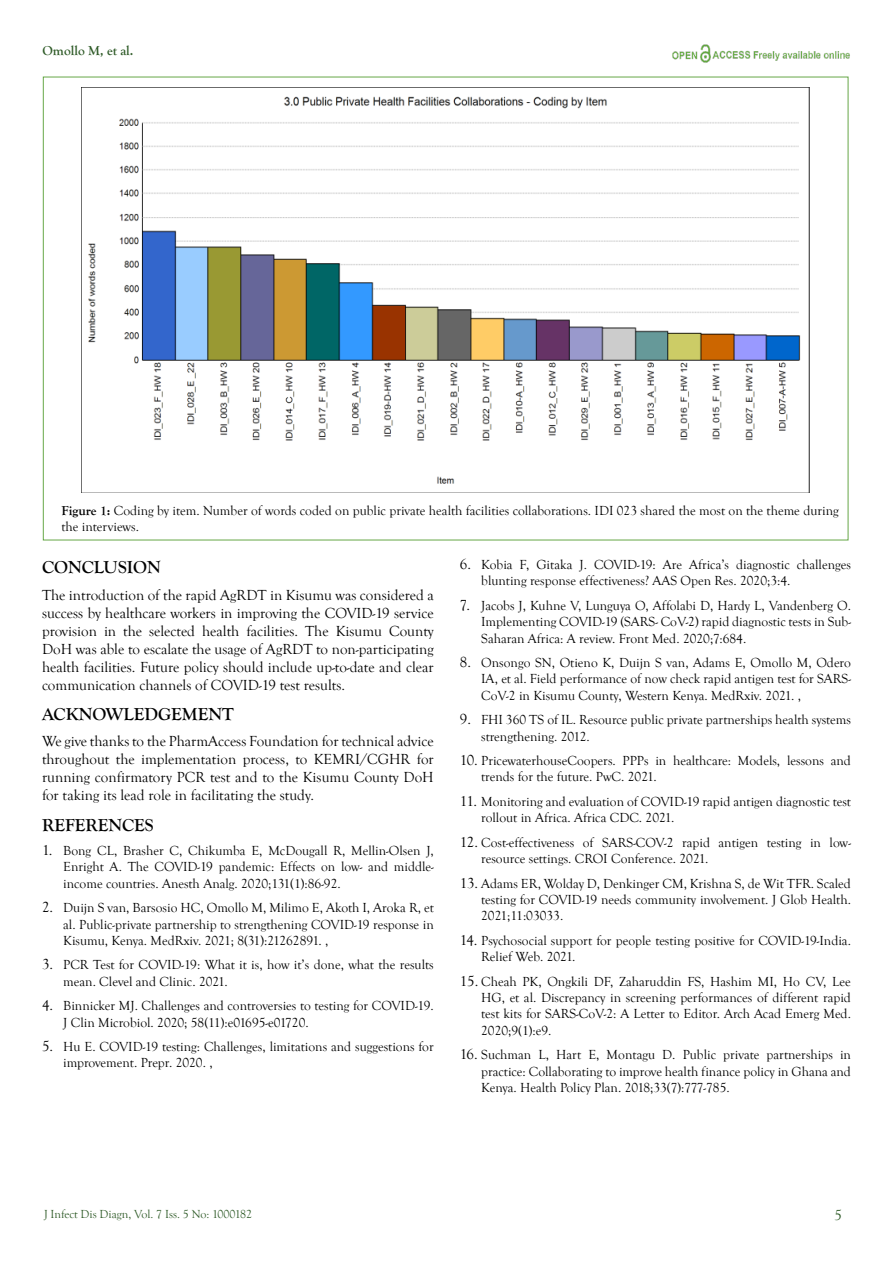
<style>
.page{position:relative;width:893px;height:1263px;background:#fff}
.page>*{position:absolute;margin:0;border:0;box-sizing:border-box;transform-origin:0 0}
.t1{font:700 18px "Goudy Old Style T";color:#000}
.Body_Text_First_Inde{font:15px/18px "Goudy Old Style T";color:#000;text-align:justify}
.t2{font:15px "Goudy Old Style T";color:#2f5b28}
.t3{font:13.5px/16.2px "Goudy Old Style T";color:#000}
.t4{font:700 13.5px "Goudy Old Style T";color:#2f5b28}
.t5{font:12px "Goudy Old Style T";color:#2f5b28}
.s1{font-weight:700}
.s2{font-size:15px}
</style>
<div class="page">
<img style="left:672px;top:44px;width:178px;height:19px">
<img style="left:82px;top:88px;width:727px;height:405px">
<p class="t4" style="left:43px;top:43px;width:92px">Omollo M, et al.</p>
<p class="t3" style="left:62px;top:502px;width:779px"><span class="s1">Figure 1:</span> Coding by item. Number of words coded on public private health facilities collaborations. IDI 023 shared the most on the theme during the interviews.</p>
<p class="t1" style="left:42px;top:557px;width:120px">CONCLUSION</p>
<p class="Body_Text_First_Inde" style="left:42px;top:586px;width:393px">The introduction of the rapid AgRDT in Kisumu was considered a success by healthcare workers in improving the COVID-19 service provision in the selected health facilities. The Kisumu County DoH was able to escalate the usage of AgRDT to non-participating health facilities. Future policy should include up-to-date and clear communication channels of COVID-19 test results.</p>
<p class="t1" style="left:42px;top:704px;width:193px">ACKNOWLEDGEMENT</p>
<p class="Body_Text_First_Inde" style="left:42px;top:733px;width:393px">We give thanks to the PharmAccess Foundation for technical advice throughout the implementation process, to KEMRI/CGHR for running confirmatory PCR test and to the Kisumu County DoH for taking its lead role in facilitating the study.</p>
<p class="t1" style="left:42px;top:814px;width:113px">REFERENCES</p>
<p class="t3" style="left:63px;top:843px;width:372px;text-align:justify;text-indent:-21px"><span class="s2">1.</span> Bong CL, Brasher C, Chikumba E, McDougall R, Mellin-Olsen J, Enright A. The COVID-19 pandemic: Effects on low- and middle&shy;income countries. Anesth Analg. 2020;131(1):86-92.</p>
<p class="t3" style="left:63px;top:900px;width:372px;text-align:justify;text-indent:-21px"><span class="s2">2.</span> Duijn S van, Barsosio HC, Omollo M, Milimo E, Akoth I, Aroka R, et al. Public-private partnership to strengthening COVID-19 response in Kisumu, Kenya. MedRxiv. 2021; 8(31):21262891. ,</p>
<p class="t3" style="left:63px;top:957px;width:372px;text-indent:-21px"><span class="s2">3.</span> PCR Test for COVID-19: What it is, how it’s done, what the results mean. Clevel and Clinic. 2021.</p>
<p class="t3" style="left:63px;top:998px;width:372px;text-indent:-21px"><span class="s2">4.</span> Binnicker MJ. Challenges and controversies to testing for COVID-19.<br>J Clin Microbiol. 2020; 58(11):e01695-e01720.</p>
<p class="t3" style="left:63px;top:1039px;width:372px;text-indent:-21px"><span class="s2">5.</span> Hu E. COVID-19 testing: Challenges, limitations and suggestions for improvement. Prepr. 2020. ,</p>
<p class="t3" style="left:481px;top:557px;width:371px;text-indent:-21px"><span class="s2">6.</span> Kobia F, Gitaka J. COVID-19: Are Africa’s diagnostic challenges blunting response effectiveness? AAS Open Res. 2020;3:4.</p>
<p class="t3" style="left:481px;top:598px;width:371px;text-align:justify;text-indent:-21px"><span class="s2">7.</span> Jacobs J, Kuhne V, Lunguya O, Affolabi D, Hardy L, Vandenberg O.<br>Implementing COVID-19 (SARS- CoV-2) rapid diagnostic tests in Sub-Saharan Africa: A review. Front Med. 2020;7:684.</p>
<p class="t3" style="left:481px;top:655px;width:371px;text-align:justify;text-indent:-21px"><span class="s2">8.</span> Onsongo SN, Otieno K, Duijn S van, Adams E, Omollo M, Odero IA, et al. Field performance of now check rapid antigen test for SARS-CoV-2 in Kisumu County, Western Kenya. MedRxiv. 2021. ,</p>
<p class="t3" style="left:481px;top:712px;width:371px;text-indent:-21px"><span class="s2">9.</span> FHI 360 TS of IL. Resource public private partnerships health systems strengthening. 2012.</p>
<p class="t3" style="left:481px;top:753px;width:371px;text-indent:-21px"><span class="s2">10.</span> PricewaterhouseCoopers. PPPs in healthcare: Models, lessons and trends for the future. PwC. 2021.</p>
<p class="t3" style="left:481px;top:794px;width:371px;text-indent:-21px"><span class="s2">11.</span> Monitoring and evaluation of COVID-19 rapid antigen diagnostic test rollout in Africa. Africa CDC. 2021.</p>
<p class="t3" style="left:481px;top:835px;width:371px;text-indent:-21px"><span class="s2">12.</span> Cost-effectiveness of SARS-COV-2 rapid antigen testing in low&shy;resource settings. CROI Conference. 2021.</p>
<p class="t3" style="left:481px;top:876px;width:371px;text-align:justify;text-indent:-21px"><span class="s2">13.</span> Adams ER, Wolday D, Denkinger CM, Krishna S, de Wit TFR. Scaled testing for COVID-19 needs community involvement. J Glob Health.<br>2021;11:03033.</p>
<p class="t3" style="left:481px;top:933px;width:371px;text-indent:-21px"><span class="s2">14.</span> Psychosocial support for people testing positive for COVID-19-India.<br>Relief Web. 2021.</p>
<p class="t3" style="left:481px;top:974px;width:371px;text-align:justify;text-indent:-21px"><span class="s2">15.</span> Cheah PK, Ongkili DF, Zaharuddin FS, Hashim MI, Ho CV, Lee HG, et al. Discrepancy in screening performances of different rapid test kits for SARS-CoV-2: A Letter to Editor. Arch Acad Emerg Med.<br>2020;9(1):e9.</p>
<p class="t3" style="left:481px;top:1047px;width:371px;text-align:justify;text-indent:-21px"><span class="s2">16.</span> Suchman L, Hart E, Montagu D. Public private partnerships in practice: Collaborating to improve health finance policy in Ghana and Kenya. Health Policy Plan. 2018;33(7):777-785.</p>
<p class="t5" style="left:44px;top:1207px;width:210px">J Infect Dis Diagn, Vol. 7 Iss. 5 No: 1000182</p>
<p class="t2" style="left:834px;top:1207px;width:9px">5</p>
</div>
